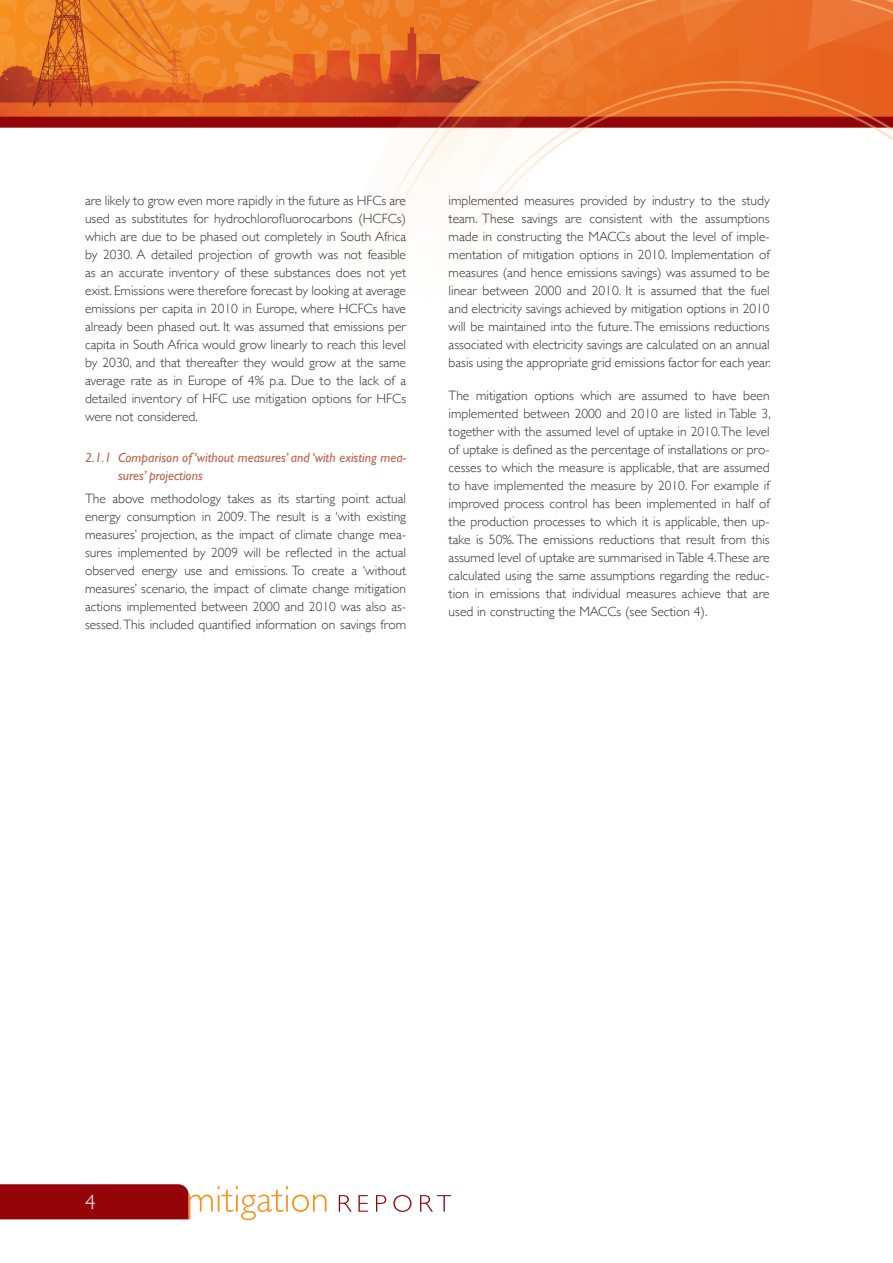
<style>
.page{position:relative;width:893px;height:1263px;background:#fff}
.page>*{position:absolute;margin:0;border:0;box-sizing:border-box;transform-origin:0 0}
.t1{font:300 21px "Gill Sans";color:#fff}
.body_copy{font:300 13.5px/18px "Gill Sans";color:#312f30;text-align:justify}
._1_2_3_heading{font:italic 13.5px/18px "Gill Sans";color:#bb654d}
</style>
<div class="page">
<img style="left:0;top:0;width:295px;height:128px">
<svg style="left:295px;top:0;width:598px;height:252px"></svg>
<svg style="left:390px;top:44px;width:503px;height:224px"></svg>
<svg style="left:339px;top:1195px;width:112px;height:17px"></svg>
<svg style="left:0;top:1184px;width:327px;height:36px"></svg>
<p class="body_copy" style="left:85px;top:191px;width:323px">are likely to grow even more rapidly in the future as HFCs are used as substitutes for hydrochlorofluorocarbons (HCFCs) which are due to be phased out completely in South Africa by 2030. A detailed projection of growth was not feasible as an accurate inventory of these substances does not yet exist. Emissions were therefore forecast by looking at average emissions per capita in 2010 in Europe, where HCFCs have already been phased out. It was assumed that emissions per capita in South Africa would grow linearly to reach this level by 2030, and that thereafter they would grow at the same average rate as in Europe of 4% p.a. Due to the lack of a detailed inventory of HFC use mitigation options for HFCs were not considered.</p>
<p class="_1_2_3_heading" style="left:118px;top:449px;width:290px;text-indent:-33px">2.1.1 Comparison of ‘without measures’ and ‘with existing mea&shy;sures’ projections</p>
<p class="body_copy" style="left:85px;top:489px;width:323px">The above methodology takes as its starting point actual energy consumption in 2009. The result is a ‘with existing measures’ projection, as the impact of climate change mea&shy;sures implemented by 2009 will be reflected in the actual observed energy use and emissions. To create a ‘without measures’ scenario, the impact of climate change mitigation actions implemented between 2000 and 2010 was also as&shy;sessed. This included quantified information on savings from</p>
<p class="body_copy" style="left:449px;top:191px;width:324px">implemented measures provided by industry to the study team. These savings are consistent with the assumptions made in constructing the MACCs about the level of imple&shy;mentation of mitigation options in 2010. Implementation of measures (and hence emissions savings) was assumed to be linear between 2000 and 2010. It is assumed that the fuel and electricity savings achieved by mitigation options in 2010 will be maintained into the future. The emissions reductions associated with electricity savings are calculated on an annual basis using the appropriate grid emissions factor for each year.</p>
<p class="body_copy" style="left:449px;top:386px;width:324px">The mitigation options which are assumed to have been implemented between 2000 and 2010 are listed in Table 3, together with the assumed level of uptake in 2010. The level of uptake is defined as the percentage of installations or pro&shy;cesses to which the measure is applicable, that are assumed to have implemented the measure by 2010. For example if improved process control has been implemented in half of the production processes to which it is applicable, then up&shy;take is 50%. The emissions reductions that result from this assumed level of uptake are summarised in Table 4.These are calculated using the same assumptions regarding the reduc&shy;tion in emissions that individual measures achieve that are used in constructing the MACCs (see Section 4).</p>
<h1 class="t1" style="left:85px;top:1186px;width:12px">4</h1>
</div>
